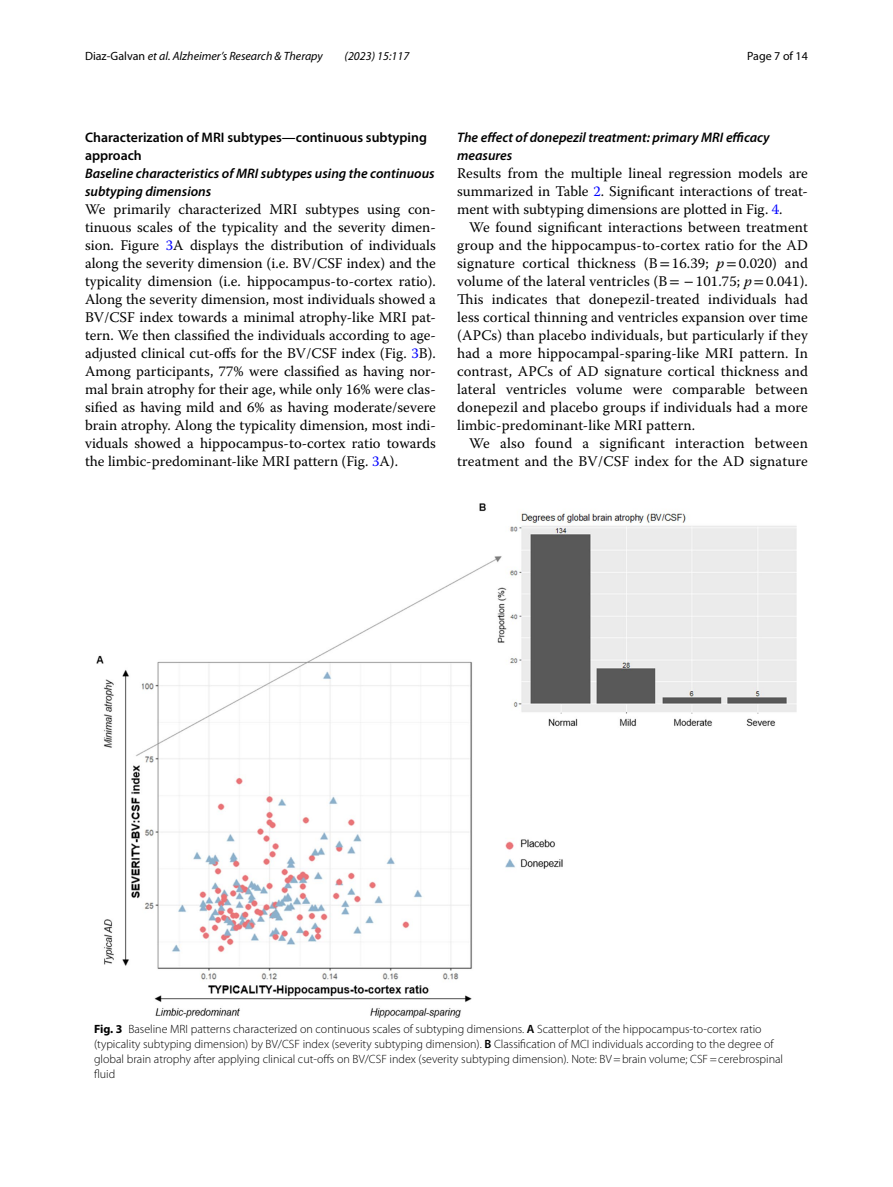
<style>
.page{position:relative;width:893px;height:1187px;background:#fff}
.page>*{position:absolute;margin:0;border:0;box-sizing:border-box;transform-origin:0 0}
.t1{font:14.7px/18px "Warnock Pro";letter-spacing:.01em;color:#000;text-align:justify}
.t2{font:italic 600 13.8px/18px "Myriad Pro";color:#000}
.t3{font:600 13.8px/18px "Myriad Pro";color:#000}
.t4{font:300 12px/15px "Myriad Pro";color:#000}
.t5{font:italic 12px "Myriad Pro";color:#000}
.t6{font:12px "Myriad Pro";color:#000}
.s1{font-style:normal}
.s2{color:#00f}
.s3{font-family:"STIX"}
.s4{font-style:italic}
.s5{font-weight:700}
.s6{font-weight:600}
</style>
<div class="page">
<img style="left:96px;top:504px;width:701px;height:513px">
<p class="t5" style="left:85px;top:48px;width:239px"><span class="s1">Diaz‑Galvan</span> et al. Alzheimer’s Research &amp; Therapy</p>
<p class="t5" style="left:345px;top:48px;width:66px">(2023) 15:117</p>
<p class="t6" style="left:747px;top:48px;width:62px">Page 7 of 14</p>
<p class="t3" style="left:85px;top:128px;width:343px">Characterization of MRI subtypes—continuous subtyping approach</p>
<p class="t2" style="left:85px;top:164px;width:351px">Baseline characteristics of MRI subtypes using the continuous subtyping dimensions</p>
<p class="t1" style="left:85px;top:200px;width:352px">We primarily characterized MRI subtypes using con&shy;tinuous scales of the typicality and the severity dimen&shy;sion. Figure <span class="s2">3</span>A displays the distribution of individuals along the severity dimension (i.e. BV/CSF index) and the typicality dimension (i.e. hippocampus-to-cortex ratio).<br>Along the severity dimension, most individuals showed a BV/CSF index towards a minimal atrophy-like MRI pat&shy;tern. We then classified the individuals according to age&shy;adjusted clinical cut-offs for the BV/CSF index (Fig. <span class="s2">3</span>B).<br>Among participants, 77% were classified as having nor&shy;mal brain atrophy for their age, while only 16% were clas&shy;sified as having mild and 6% as having moderate/severe brain atrophy. Along the typicality dimension, most indi&shy;viduals showed a hippocampus-to-cortex ratio towards the limbic-predominant-like MRI pattern (Fig. <span class="s2">3</span>A).</p>
<p class="t2" style="left:457px;top:128px;width:314px">The effect of donepezil treatment: primary MRI efficacy measures</p>
<p class="t1" style="left:457px;top:164px;width:352px">Results from the multiple lineal regression models are summarized in Table <span class="s2">2</span>. Significant interactions of treat&shy;ment with subtyping dimensions are plotted in Fig. <span class="s2">4</span>.</p>
<p class="t1" style="left:457px;top:218px;width:352px;text-indent:12px">We found significant interactions between treatment group and the hippocampus-to-cortex ratio for the AD signature cortical thickness (B<span class="s3">=</span>16.39; <span class="s4">p</span><span class="s3">=</span>0.020) and volume of the lateral ventricles (B<span class="s3">= −</span>101.75; <span class="s4">p</span><span class="s3">=</span>0.041).<br>This indicates that donepezil-treated individuals had less cortical thinning and ventricles expansion over time (APCs) than placebo individuals, but particularly if they had a more hippocampal-sparing-like MRI pattern. In contrast, APCs of AD signature cortical thickness and lateral ventricles volume were comparable between donepezil and placebo groups if individuals had a more limbic-predominant-like MRI pattern.</p>
<p class="t1" style="left:457px;top:434px;width:352px;text-align:right">We also found a significant interaction between treatment and the BV/CSF index for the AD signature</p>
<p class="t4" style="left:94px;top:1021px;width:691px"><span class="s5">Fig. 3</span> Baseline MRI patterns characterized on continuous scales of subtyping dimensions. <span class="s6">A</span> Scatterplot of the hippocampus-to-cortex ratio (typicality subtyping dimension) by BV/CSF index (severity subtyping dimension). <span class="s6">B</span> Classification of MCI individuals according to the degree of global brain atrophy after applying clinical cut-offs on BV/CSF index (severity subtyping dimension). Note: BV=brain volume; CSF=cerebrospinal fluid</p>
</div>
